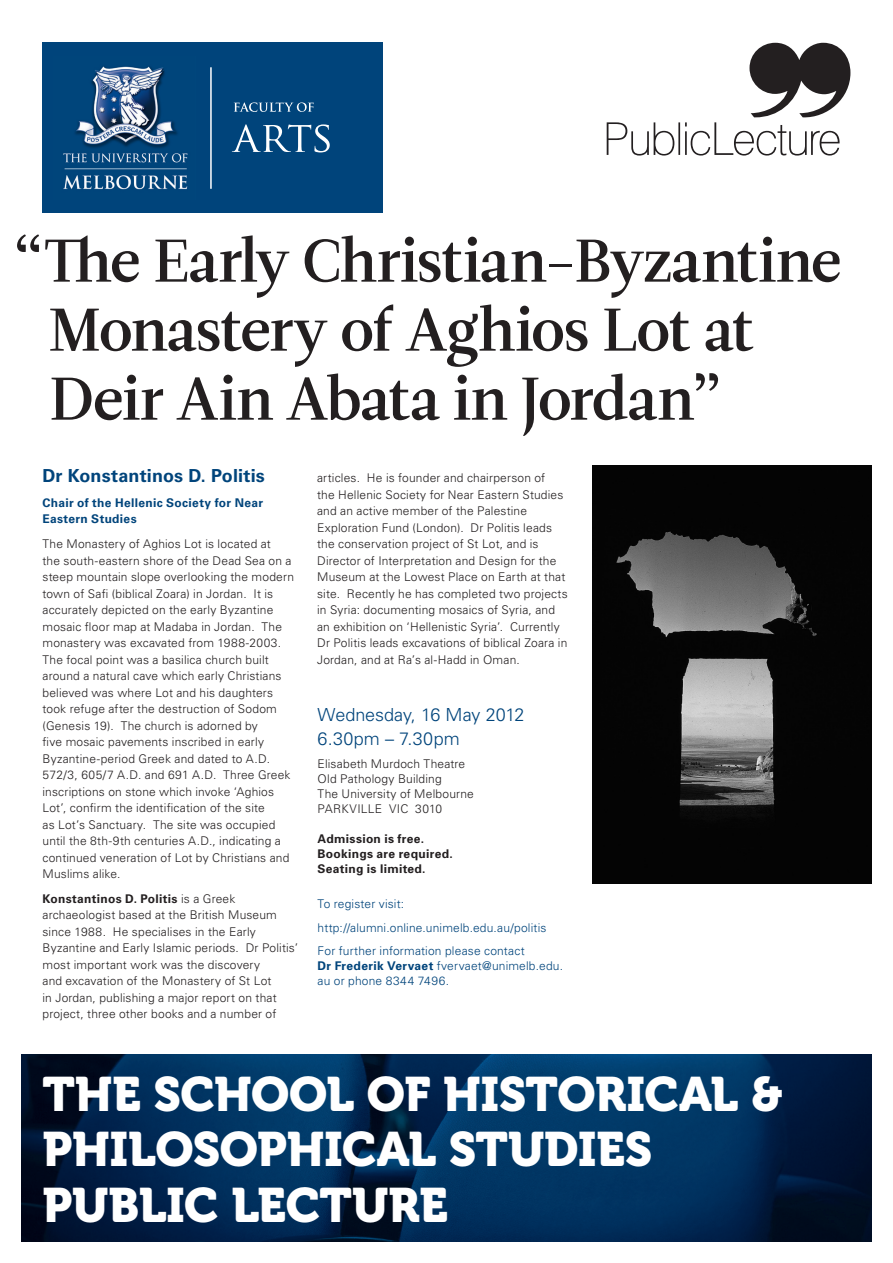
<style>
.page{position:relative;width:893px;height:1263px;background:#fff}
.page>*{position:absolute;margin:0;border:0;box-sizing:border-box;transform-origin:0 0}
._44pt_Lecture_Head{font:60px/69px "Leitura Roman 3";letter-spacing:-.015em;color:#231f20}
._54pt_PL_Heading_W{font:48px/55.5px "Museo 900";letter-spacing:-.01em;color:#fff}
.Day_Date_Time{font:300 18px/23.4px "Univers";color:#00447b}
._12pt_Name{font:700 18px "Univers LT Std";letter-spacing:.01em;color:#00447b}
._8pt_Bodycopy{font:300 12px/16.5px "Univers LT Std";letter-spacing:.015em;color:#231f20}
.Further_Info{font:300 12px/15px "Univers";letter-spacing:.015em;color:#00447b}
.Booking_Info{font:700 12px/15px "Univers";letter-spacing:.025em;color:#231f20}
._8pt_Bodycopy-2{font:700 12px/16.5px "Univers LT Std";letter-spacing:.025em;color:#00447b}
._8pt_Bodycopy_Blue{font:300 12px "Univers LT Std";letter-spacing:.01em;color:#00447b}
.s1{font-weight:700}
</style>
<div class="page">
<svg style="left:607px;top:43px;width:243px;height:113px"></svg>
<img style="left:21px;top:1054px;width:851px;height:188px">
<div style="left:43px;top:43px;width:340px;height:170px;background:#00447b"></div>
<hr style="left:210px;top:67px;width:2px;height:122px;background:#fff">
<svg style="left:234px;top:102px;width:80px;height:10px"></svg>
<svg style="left:232px;top:124px;width:98px;height:28px"></svg>
<img style="left:63px;top:66px;width:125px;height:124px">
<img style="left:592px;top:466px;width:280px;height:418px">
<p class="_44pt_Lecture_Head" style="left:48px;top:227px;width:795px;text-indent:-37px">“The Early Christian-Byzantine<br>Monastery of Aghios Lot at<br>Deir Ain Abata in Jordan”</p>
<p class="_12pt_Name" style="left:43px;top:465px;width:224px">Dr Konstantinos D. Politis</p>
<p class="_8pt_Bodycopy-2" style="left:43px;top:494px;width:222px">Chair of the Hellenic Society for Near<br>Eastern Studies</p>
<p class="_8pt_Bodycopy" style="left:43px;top:536px;width:253px">The Monastery of Aghios Lot is located at<br>the south-eastern shore of the Dead Sea on a steep mountain slope overlooking the modern town of Safi (biblical Zoara) in Jordan. It is accurately depicted on the early Byzantine mosaic floor map at Madaba in Jordan. The monastery was excavated from 1988-2003.<br>The focal point was a basilica church built around a natural cave which early Christians believed was where Lot and his daughters took refuge after the destruction of Sodom (Genesis 19). The church is adorned by<br>five mosaic pavements inscribed in early Byzantine-period Greek and dated to A.D.<br>572/3, 605/7 A.D. and 691 A.D. Three Greek inscriptions on stone which invoke ‘Aghios Lot’, confirm the identification of the site<br>as Lot’s Sanctuary. The site was occupied until the 8th-9th centuries A.D., indicating a continued veneration of Lot by Christians and Muslims alike.</p>
<p class="_8pt_Bodycopy" style="left:43px;top:890px;width:257px"><span class="s1">Konstantinos D. Politis</span> is a Greek archaeologist based at the British Museum since 1988. He specialises in the Early Byzantine and Early Islamic periods. Dr Politis’ most important work was the discovery<br>and excavation of the Monastery of St Lot<br>in Jordan, publishing a major report on that project, three other books and a number of</p>
<p class="_8pt_Bodycopy" style="left:317px;top:470px;width:252px">articles. He is founder and chairperson of<br>the Hellenic Society for Near Eastern Studies and an active member of the Palestine Exploration Fund (London). Dr Politis leads the conservation project of St Lot, and is Director of Interpretation and Design for the Museum at the Lowest Place on Earth at that site. Recently he has completed two projects in Syria: documenting mosaics of Syria, and an exhibition on ‘Hellenistic Syria’. Currently Dr Politis leads excavations of biblical Zoara in Jordan, and at Ra’s al-Hadd in Oman.</p>
<p class="Day_Date_Time" style="left:318px;top:702px;width:208px">Wednesday, 16 May 2012<br>6.30pm – 7.30pm</p>
<p class="_8pt_Bodycopy" style="left:318px;top:756px;width:149px;line-height:15px">Elisabeth Murdoch Theatre<br>Old Pathology Building</p>
<p class="_8pt_Bodycopy" style="left:318px;top:785px;width:158px">The University of Melbourne</p>
<p class="_8pt_Bodycopy" style="left:318px;top:800px;width:126px">PARKVILLE VIC 3010</p>
<p class="Booking_Info" style="left:318px;top:831px;width:137px">Admission is free.<br>Bookings are required.<br>Seating is limited.</p>
<p class="Further_Info" style="left:318px;top:896px;width:88px">To register visit:</p>
<p class="_8pt_Bodycopy_Blue" style="left:318px;top:920px;width:230px">http://alumni.online.unimelb.edu.au/politis</p>
<p class="Further_Info" style="left:318px;top:943px;width:247px">For further information please contact<br><span class="s1">Dr Frederik Vervaet</span> fvervaet@unimelb.edu. au or phone 8344 7496.</p>
<p class="_54pt_PL_Heading_W" style="left:43px;top:1066px;width:742px">THE SCHOOL OF HISTORICAL &amp;<br>PHILOSOPHICAL STUDIES</p>
<p class="_54pt_PL_Heading_W" style="left:43px;top:1177px;width:407px">PUBLIC LECTURE</p>
</div>
